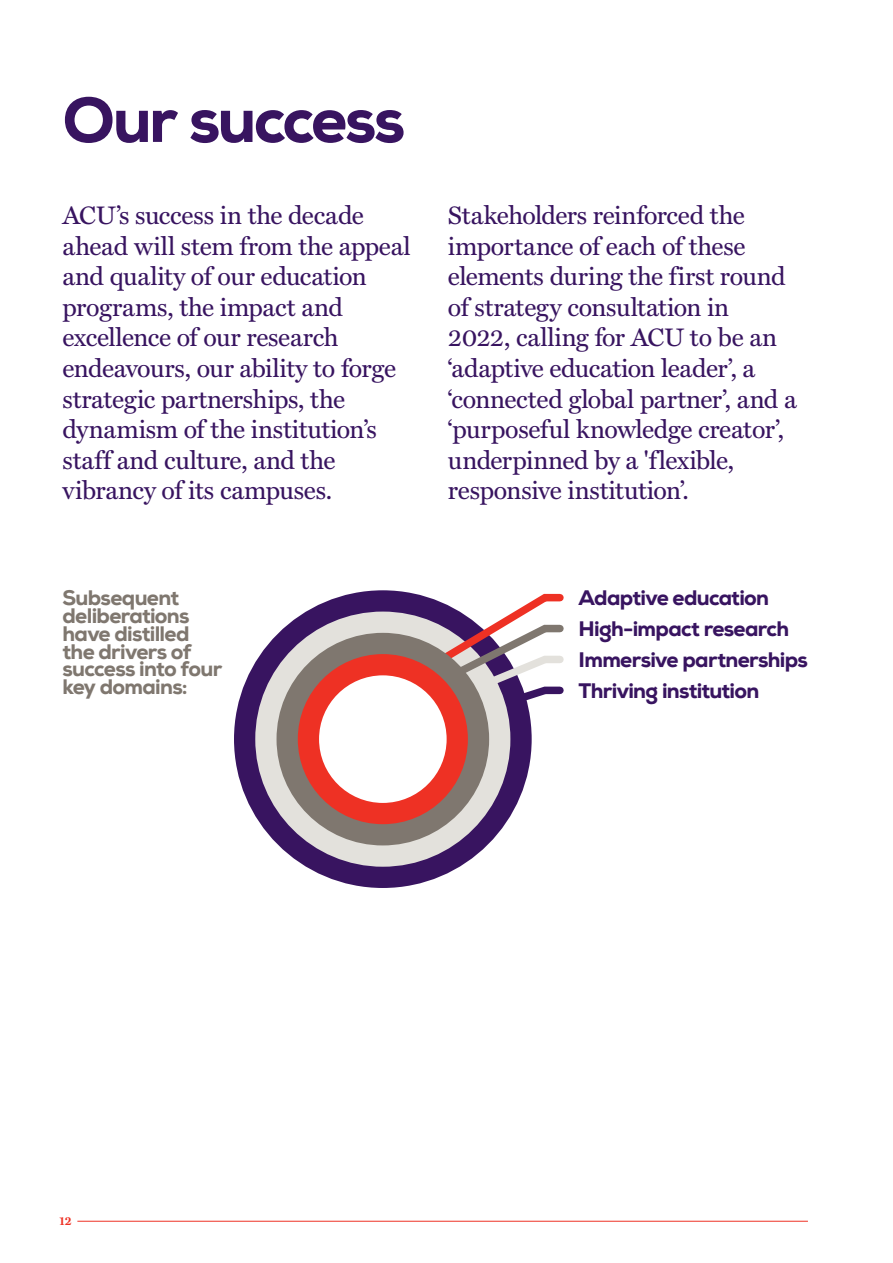
<style>
.page{position:relative;width:893px;height:1263px;background:#fff}
.page>*{position:absolute;margin:0;border:0;box-sizing:border-box;transform-origin:0 0}
._3_Major_heading_-_2{font:800 63px "Nexa";letter-spacing:-.04em;color:#381460}
._7_Body_copy{font:25.5px/30.6px "Miller Text";letter-spacing:-.01em;color:#381460}
._3_Major_heading_-_2-2{font:800 21px "Nexa";letter-spacing:-.035em;color:#381460}
._3_Major_heading_-_2-3{font:800 21px/17.9px "Nexa";letter-spacing:-.035em;color:#7f776f}
.t1{font:700 11.25px "Miller Text";color:#ee3124}
</style>
<div class="page">
<div style="left:234px;top:590px;width:298px;height:298px;background:#381460;border-radius:50%"></div>
<div style="left:255px;top:611px;width:255px;height:256px;background:#e3e1dc;border-radius:50%"></div>
<svg style="left:414px;top:593px;width:150px;height:136px"></svg>
<div style="left:277px;top:633px;width:212px;height:212px;background:#7f776f;border-radius:50%"></div>
<div style="left:298px;top:654px;width:170px;height:170px;background:#ee3124;border-radius:50%"></div>
<div style="left:319px;top:675px;width:128px;height:128px;background:#fff;border-radius:50%"></div>
<hr style="left:77px;top:1221px;width:731px;height:1px;background:#ee3124">
<p class="_3_Major_heading_-_2" style="left:63px;top:80px;width:344px">Our success</p>
<p class="_7_Body_copy" style="left:63px;top:198px;width:350px">ACU’s success in the decade ahead will stem from the appeal and quality of our education programs, the impact and excellence of our research endeavours, our ability to forge strategic partnerships, the dynamism of the institution’s staff and culture, and the vibrancy of its campuses.</p>
<p class="_7_Body_copy" style="left:448px;top:198px;width:350px">Stakeholders reinforced the importance of each of these elements during the first round of strategy consultation in<br>2022, calling for ACU to be an ‘adaptive education leader’, a ‘connected global partner’, and a ‘purposeful knowledge creator’, underpinned by a 'flexible, responsive institution’.</p>
<p class="_3_Major_heading_-_2-3" style="left:63px;top:589px;width:161px">Subsequent deliberations have distilled the drivers of success into four key domains:</p>
<p class="_3_Major_heading_-_2-2" style="left:579px;top:584px;width:192px">Adaptive education</p>
<p class="_3_Major_heading_-_2-2" style="left:579px;top:615px;width:212px">High-impact research</p>
<p class="_3_Major_heading_-_2-2" style="left:579px;top:646px;width:231px">Immersive partnerships</p>
<p class="_3_Major_heading_-_2-2" style="left:579px;top:677px;width:182px">Thriving institution</p>
<p class="t1" style="left:60px;top:1212px;width:14px">12</p>
</div>
